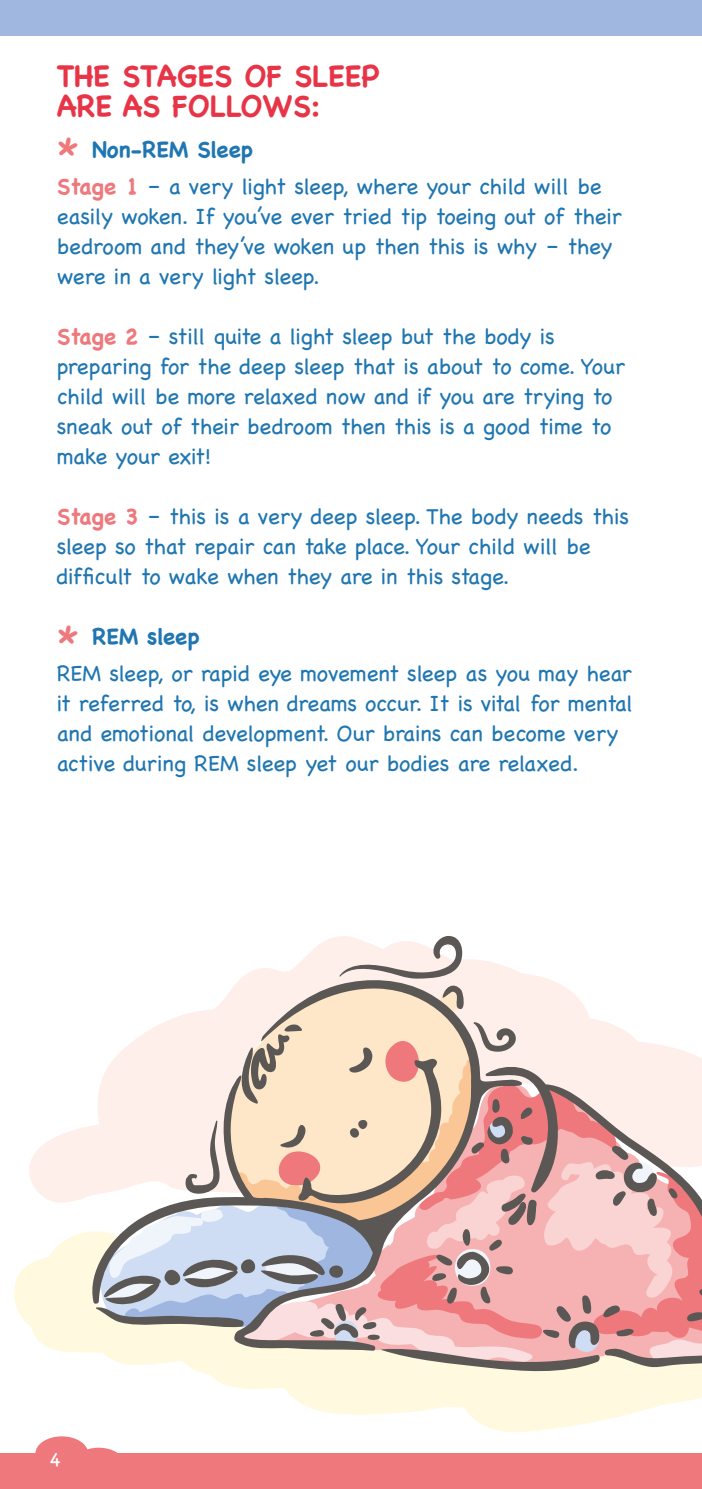
<style>
.page{position:relative;width:702px;height:1489px;background:#fff}
.page>*{position:absolute;margin:0;border:0;box-sizing:border-box;transform-origin:0 0}
.t1{font:700 30px/30px "Chalkboard SE";letter-spacing:-.01em;color:#e73446}
.t2{font:300 22.5px/30px "Chalkboard SE";letter-spacing:-.01em;color:#1f76b1}
.t3{font:300 20px "Chalkboard SE";color:#fff}
.s1{font-size:45px;color:#ef787c}
.s2{font-weight:700}
.s3{font-weight:700;color:#ef787c}
</style>
<div class="page">
<div style="left:35px;top:1436px;width:53px;height:34px;background:#ef787c;border-radius:50%"></div>
<div style="left:72px;top:1447px;width:53px;height:34px;background:#ef787c;border-radius:50%"></div>
<div style="left:0;top:1453px;width:702px;height:35px;background:#ef787c"></div>
<div style="left:0;top:0;width:702px;height:35px;background:#a0b7e0"></div>
<svg style="left:14px;top:1232px;width:688px;height:200px"></svg>
<svg style="left:29px;top:1127px;width:58px;height:76px;fill:#feefeb"></svg>
<svg style="left:87px;top:1125px;width:9px;height:226px;fill:#fffadf"></svg>
<svg style="left:96px;top:936px;width:606px;height:438px"></svg>
<h1 class="t1" style="left:57px;top:61px;width:324px">THE STAGES OF SLEEP<br>ARE AS FOLLOWS:</h1>
<p class="t2" style="left:57px;top:129px;width:546px;line-height:37px"><span class="s1">*</span> <span class="s2">Non-REM Sleep<br></span><span class="s3">Stage 1</span> – a very light sleep, where your child will be</p>
<p class="t2" style="left:57px;top:200px;width:566px">easily woken. If you’ve ever tried tip toeing out of their bedroom and they’ve woken up then this is why – they were in a very light sleep.</p>
<p class="t2" style="left:57px;top:320px;width:569px"><span class="s3">Stage 2</span> – still quite a light sleep but the body is preparing for the deep sleep that is about to come. Your child will be more relaxed now and if you are trying to sneak out of their bedroom then this is a good time to make your exit!</p>
<p class="t2" style="left:57px;top:500px;width:574px"><span class="s3">Stage 3</span> – this is a very deep sleep. The body needs this sleep so that repair can take place. Your child will be difficult to wake when they are in this stage.</p>
<p class="t2" style="left:57px;top:616px;width:576px;line-height:37px"><span class="s1">*</span> <span class="s2">REM sleep<br></span>REM sleep, or rapid eye movement sleep as you may hear</p>
<p class="t2" style="left:57px;top:687px;width:578px">it referred to, is when dreams occur. It is vital for mental and emotional development. Our brains can become very active during REM sleep yet our bodies are relaxed.</p>
<p class="t3" style="left:50px;top:1441px;width:13px">4</p>
</div>
